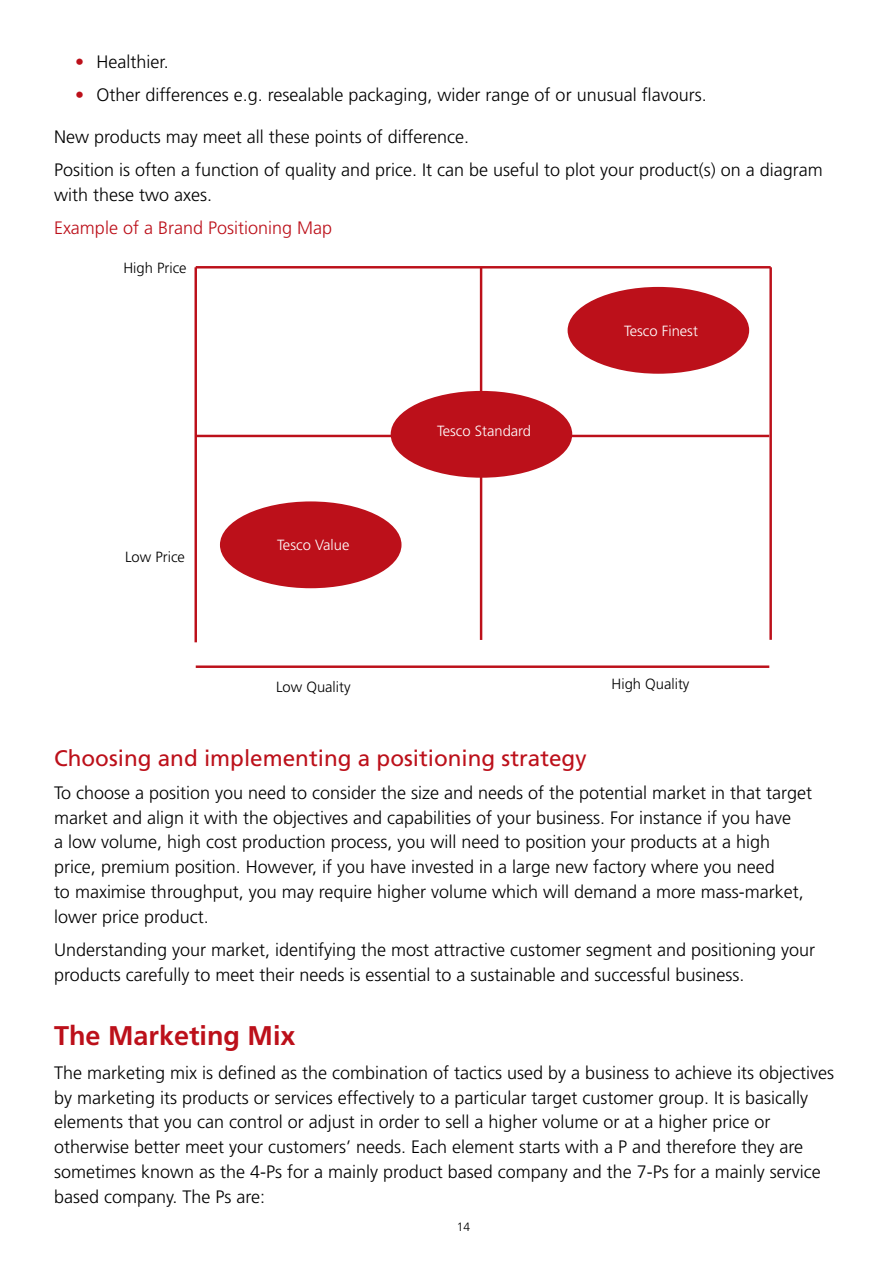
<style>
.page{position:relative;width:893px;height:1263px;background:#fff}
.page>*{position:absolute;margin:0;border:0;box-sizing:border-box;transform-origin:0 0}
.t1{font:700 27px "Frutiger LT Std";color:#bc101a}
.t2{font:22.5px "Frutiger LT Std";color:#bc101a}
.Body{font:300 18px/24.8px "Frutiger LT Std";color:#000}
.t3{font:300 18px "Frutiger LT Std";color:#bc101a}
.t4{font:300 14.7px "Frutiger LT Std";color:#000}
.t5{font:300 14.7px "Frutiger LT Std";color:#fff}
.t6{font:300 12px "Frutiger LT Std";color:#000}
.s1{color:#bc101a}
</style>
<div class="page">
<div style="left:220px;top:501px;width:181px;height:87px;background:#bc101a;border-radius:50%"></div>
<div style="left:568px;top:287px;width:181px;height:87px;background:#bc101a;border-radius:50%"></div>
<hr style="left:195px;top:267px;width:2px;height:375px;background:#bc101a">
<hr style="left:769px;top:267px;width:3px;height:373px;background:#bc101a">
<hr style="left:480px;top:267px;width:2px;height:373px;background:#bc101a">
<hr style="left:196px;top:266px;width:575px;height:2px;background:#bc101a">
<hr style="left:196px;top:435px;width:573px;height:2px;background:#bc101a">
<div style="left:391px;top:391px;width:181px;height:87px;background:#bc101a;border-radius:50%"></div>
<hr style="left:196px;top:665px;width:573px;height:3px;background:#bc101a">
<p class="Body" style="left:75px;top:49px;width:95px"><span class="s1">•</span> Healthier.</p>
<p class="Body" style="left:75px;top:82px;width:633px"><span class="s1">•</span> Other differences e.g. resealable packaging, wider range of or unusual flavours.</p>
<p class="Body" style="left:54px;top:124px;width:417px">New products may meet all these points of difference.</p>
<p class="Body" style="left:54px;top:157px;width:770px">Position is often a function of quality and price. It can be useful to plot your product(s) on a diagram with these two axes.</p>
<h4 class="t3" style="left:54px;top:217px;width:280px">Example of a Brand Positioning Map</h4>
<p class="t4" style="left:123px;top:260px;width:65px">High Price</p>
<p class="t4" style="left:125px;top:548px;width:61px">Low Price</p>
<p class="t5" style="left:277px;top:536px;width:74px">Tesco Value</p>
<p class="t5" style="left:437px;top:423px;width:96px">Tesco Standard</p>
<p class="t5" style="left:624px;top:323px;width:75px">Tesco Finest</p>
<p class="t4" style="left:276px;top:678px;width:76px">Low Quality</p>
<p class="t4" style="left:611px;top:675px;width:79px">High Quality</p>
<h3 class="t2" style="left:54px;top:745px;width:534px">Choosing and implementing a positioning strategy</h3>
<p class="Body" style="left:54px;top:781px;width:760px">To choose a position you need to consider the size and needs of the potential market in that target market and align it with the objectives and capabilities of your business. For instance if you have<br>a low volume, high cost production process, you will need to position your products at a high price, premium position. However, if you have invested in a large new factory where you need<br>to maximise throughput, you may require higher volume which will demand a more mass-market, lower price product.</p>
<p class="Body" style="left:54px;top:938px;width:763px">Understanding your market, identifying the most attractive customer segment and positioning your products carefully to meet their needs is essential to a sustainable and successful business.</p>
<h2 class="t1" style="left:54px;top:1020px;width:243px">The Marketing Mix</h2>
<p class="Body" style="left:54px;top:1060px;width:782px">The marketing mix is defined as the combination of tactics used by a business to achieve its objectives by marketing its products or services effectively to a particular target customer group. It is basically elements that you can control or adjust in order to sell a higher volume or at a higher price or otherwise better meet your customers’ needs. Each element starts with a P and therefore they are sometimes known as the 4-Ps for a mainly product based company and the 7-Ps for a mainly service based company. The Ps are:</p>
<p class="t6" style="left:457px;top:1220px;width:15px">14</p>
</div>
